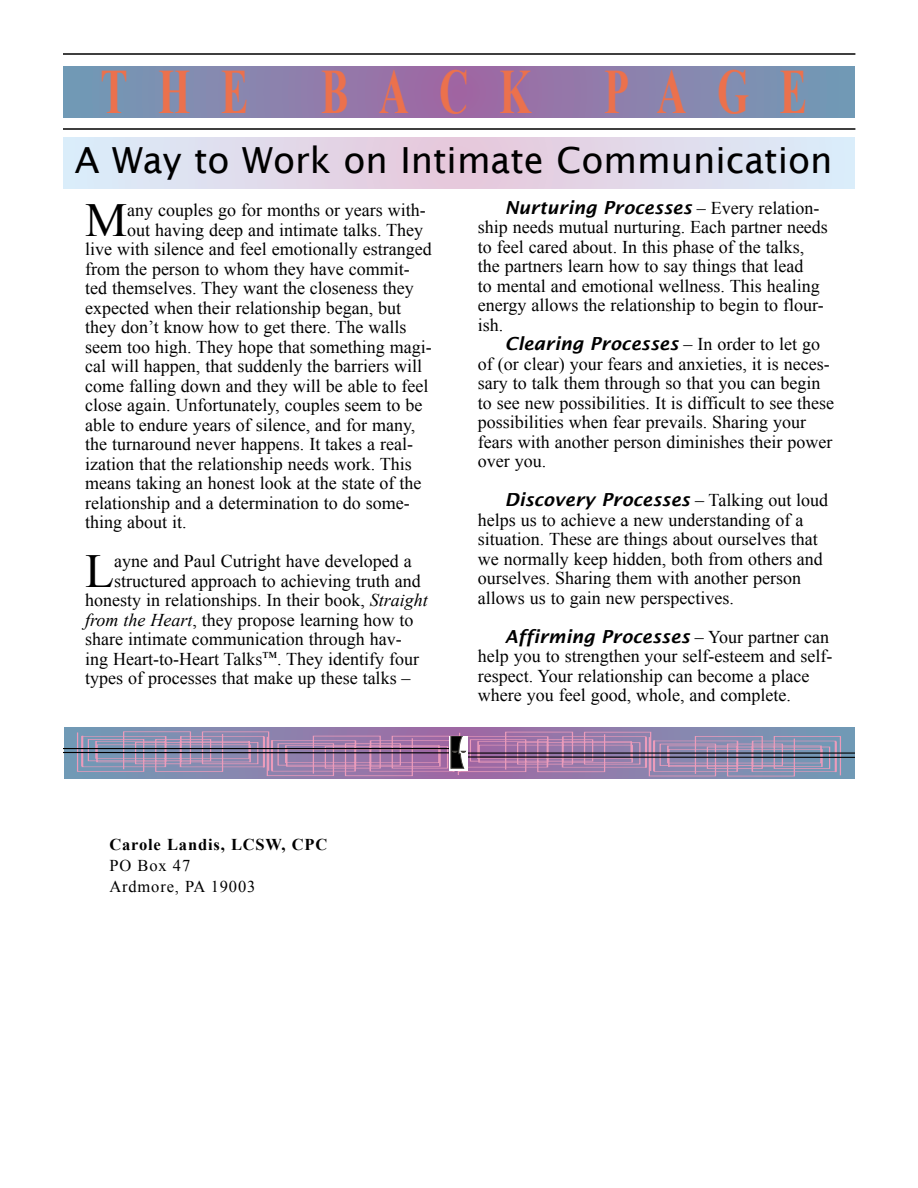
<style>
.page{position:relative;width:918px;height:1188px;background:#fff}
.page>*{position:absolute;margin:0;border:0;box-sizing:border-box;transform-origin:0 0}
.t1{font:700 63px "Times New Roman";letter-spacing:.75em;color:#eb714d;scale:.65 1}
.t2{font:47.4px "Times New Roman";color:#000}
.t3{font:36px "Lucida Sans";color:#000}
.t4{font:18px/19.5px "Times New Roman";color:#000}
.t5{font:italic 600 18px "Lucida Sans";color:#000}
.t6{font:16.5px/21px "Times New Roman";letter-spacing:.05em;color:#000}
.t7{font:700 16.5px "Times New Roman";letter-spacing:.05em;color:#000}
.s1{font-style:italic}
.s2{font-family:"Times New Roman";font-weight:400;font-style:normal}
</style>
<div class="page">
<svg style="left:64px;top:728px;width:790px;height:50px;background:#8288af"></svg>
<svg style="left:63px;top:137px;width:792px;height:51px;background:#e0daea"></svg>
<svg style="left:63px;top:66px;width:792px;height:51px;background:#8982ad"></svg>
<hr style="left:63px;top:53px;width:792px;height:2px;background:#000">
<hr style="left:63px;top:128px;width:792px;height:2px;background:#000">
<hr style="left:63px;top:748px;width:396px;height:1px;background:#000">
<hr style="left:63px;top:752px;width:396px;height:1px;background:#000">
<hr style="left:459px;top:752px;width:396px;height:2px;background:#000">
<hr style="left:459px;top:756px;width:396px;height:2px;background:#000">
<svg style="left:76px;top:731px;width:766px;height:46px;background:#9580a6"></svg>
<h1 class="t1" style="left:100px;top:48px;width:1089px">THE BACK PAGE</h1>
<h3 class="t3" style="left:75px;top:140px;width:759px">A Way to Work on Intimate Communication</h3>
<h2 class="t2" style="left:85px;top:188px;width:44px">M</h2>
<p class="t4" style="left:127px;top:200px;width:300px">any couples go for months or years with-</p>
<p class="t4" style="left:127px;top:220px;width:297px">out having deep and intimate talks. They</p>
<p class="t4" style="left:85px;top:239px;width:348px">live with silence and feel emotionally estranged</p>
<p class="t4" style="left:85px;top:259px;width:326px">from the person to whom they have commit-</p>
<p class="t4" style="left:85px;top:278px;width:330px">ted themselves. They want the closeness they</p>
<p class="t4" style="left:85px;top:298px;width:318px">expected when their relationship began, but</p>
<p class="t4" style="left:85px;top:317px;width:323px">they don’t know how to get there. The walls</p>
<p class="t4" style="left:85px;top:337px;width:348px">seem too high. They hope that something magi-</p>
<p class="t4" style="left:85px;top:356px;width:339px">cal will happen, that suddenly the barriers will</p>
<p class="t4" style="left:85px;top:376px;width:345px">come falling down and they will be able to feel</p>
<p class="t4" style="left:85px;top:395px;width:339px">close again. Unfortunately, couples seem to be</p>
<p class="t4" style="left:85px;top:415px;width:332px">able to endure years of silence, and for many,</p>
<p class="t4" style="left:85px;top:434px;width:330px">the turnaround never happens. It takes a real-</p>
<p class="t4" style="left:85px;top:453px;width:328px">ization that the relationship needs work. This</p>
<p class="t4" style="left:85px;top:473px;width:338px">means taking an honest look at the state of the</p>
<p class="t4" style="left:85px;top:492px;width:326px">relationship and a determination to do some-</p>
<p class="t4" style="left:85px;top:512px;width:103px">thing about it.</p>
<h2 class="t2" style="left:85px;top:539px;width:30px">L</h2>
<p class="t4" style="left:114px;top:551px;width:299px">ayne and Paul Cutright have developed a</p>
<p class="t4" style="left:114px;top:571px;width:308px">structured approach to achieving truth and</p>
<p class="t4" style="left:85px;top:590px;width:344px">honesty in relationships. In their book, <span class="s1">Straight</span></p>
<p class="t4" style="left:85px;top:610px;width:330px"><span class="s1">from the Heart</span>, they propose learning how to</p>
<p class="t4" style="left:85px;top:629px;width:318px">share intimate communication through hav-</p>
<p class="t4" style="left:85px;top:649px;width:335px">ing Heart-to-Heart Talks<sup>™</sup>. They identify four</p>
<p class="t4" style="left:85px;top:668px;width:327px">types of processes that make up these talks –</p>
<p class="t5" style="left:505px;top:197px;width:316px">Nurturing Processes <span class="s2">– Every relation-</span></p>
<p class="t4" style="left:478px;top:217px;width:352px">ship needs mutual nurturing. Each partner needs to feel cared about. In this phase of the talks, the partners learn how to say things that lead<br>to mental and emotional wellness. This healing energy allows the relationship to begin to flour&shy;ish.</p>
<p class="t5" style="left:505px;top:333px;width:317px">Clearing Processes <span class="s2">– In order to let go</span></p>
<p class="t4" style="left:478px;top:354px;width:358px">of (or clear) your fears and anxieties, it is neces&shy;sary to talk them through so that you can begin to see new possibilities. It is difficult to see these possibilities when fear prevails. Sharing your fears with another person diminishes their power over you.</p>
<p class="t5" style="left:505px;top:489px;width:325px">Discovery Processes <span class="s2">– Talking out loud</span></p>
<p class="t4" style="left:478px;top:510px;width:347px">helps us to achieve a new understanding of a situation. These are things about ourselves that we normally keep hidden, both from others and ourselves. Sharing them with another person allows us to gain new perspectives.</p>
<p class="t5" style="left:505px;top:626px;width:326px">Affirming Processes <span class="s2">– Your partner can</span></p>
<p class="t4" style="left:478px;top:646px;width:356px">help you to strengthen your self-esteem and self&shy;respect. Your relationship can become a place where you feel good, whole, and complete.</p>
<p class="t7" style="left:110px;top:833px;width:219px">Carole Landis, LCSW, CPC</p>
<p class="t6" style="left:110px;top:854px;width:147px">PO Box 47<br>Ardmore, PA 19003</p>
</div>
